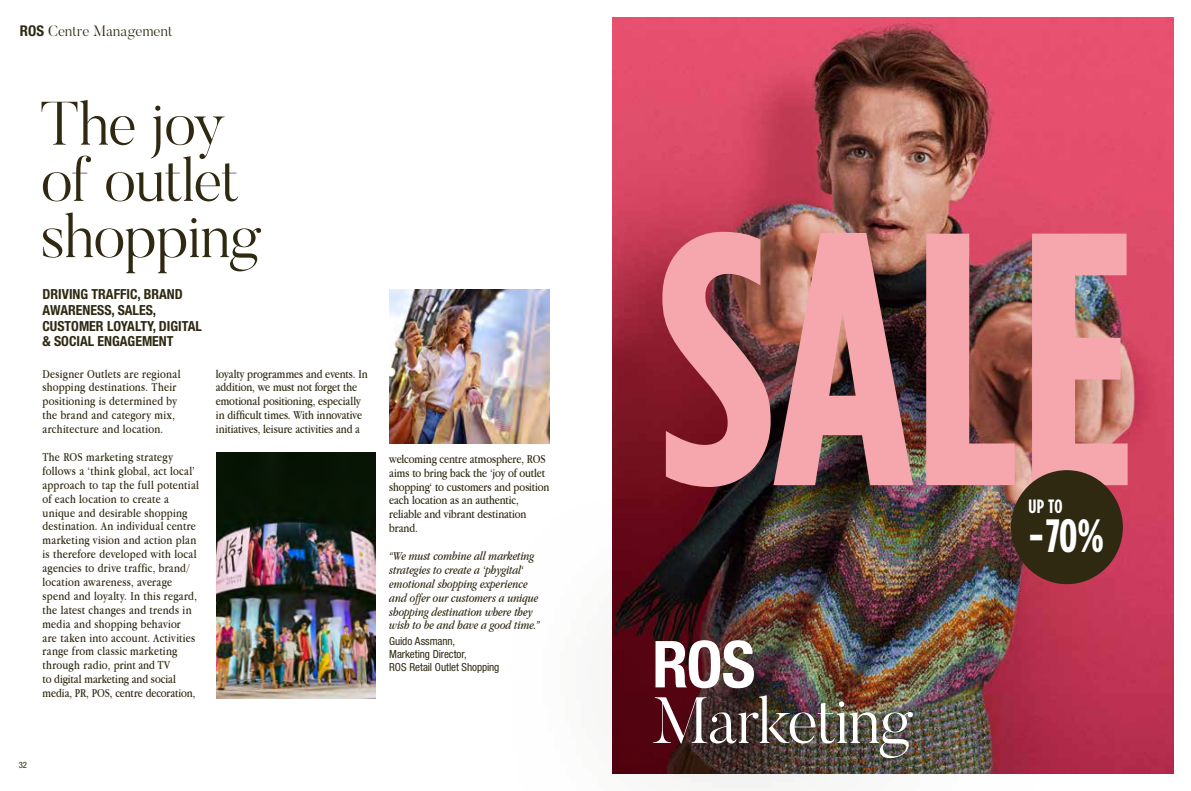
<style>
.page{position:relative;width:1191px;height:791px;background:#fff}
.page>*{position:absolute;margin:0;border:0;box-sizing:border-box;transform-origin:0 0}
.t1{font:300 64.75px "Butler";letter-spacing:-.015em;color:#fff}
.t2{font:700 condensed 64.75px "Helvetica Neue LT Std";color:#fff}
.t3{font:300 60.88px/56.1px "Butler";letter-spacing:-.02em;color:#2f2912}
.t4{font:700 46.62px "Gotham Condensed";color:#fff}
.t5{font:700 19.25px "Gotham Condensed";color:#fff}
.t6{font:300 14.88px "Butler";letter-spacing:.01em;color:#2f2912}
.t7{font:700 condensed 13.88px/15.8px "Helvetica Neue LT Std";color:#2f2912}
.t8{font:12.5px/13.9px "Apple Garamond";letter-spacing:.015em;color:#2f2912}
.t9{font:italic 12.5px/13.9px "Apple Garamond";letter-spacing:-.005em;color:#2f2912}
.t10{font:12.5px/13.9px "Apple Garamond";letter-spacing:-.01em;color:#2f2912}
.t11{font:condensed 11.12px/13px "Helvetica Neue LT Pro";letter-spacing:-.005em;color:#2f2912}
.t12{font:condensed 8.75px "Helvetica Neue LT Pro";color:#2f2912}
.s1{font-family:"Helvetica Neue LT Std";font-weight:700;font-stretch:condensed}
</style>
<div class="page">
<img style="left:612px;top:18px;width:561px;height:754px">
<div style="left:506px;top:489px;width:536px;height:301px;background:#3c3525;opacity:.92"></div>
<img style="left:216px;top:452px;width:159px;height:245px">
<img style="left:390px;top:289px;width:159px;height:154px">
<img style="left:662px;top:232px;width:465px;height:254px">
<div style="left:1011px;top:470px;width:111px;height:114px;background:#2f2912;border-radius:50%"></div>
<p class="t6" style="left:20px;top:21px;width:154px"><span class="s1">ROS</span> Centre Management</p>
<h2 class="t3" style="left:40px;top:95px;width:222px">The joy of outlet shopping</h2>
<p class="t7" style="left:43px;top:286px;width:161px">DRIVING TRAFFIC, BRAND<br>AWARENESS, SALES,<br>CUSTOMER LOYALTY, DIGITAL &amp; SOCIAL ENGAGEMENT</p>
<p class="t8" style="left:43px;top:366px;width:139px">Designer Outlets are regional shopping destinations. Their positioning is determined by the brand and category mix, architecture and location.</p>
<p class="t8" style="left:43px;top:449px;width:158px">The ROS marketing strategy follows a ‘think global, act local’ approach to tap the full potential of each location to create a unique and desirable shopping destination. An individual centre marketing vision and action plan is therefore developed with local agencies to drive traffic, brand/ location awareness, average spend and loyalty. In this regard, the latest changes and trends in media and shopping behavior<br>are taken into account. Activities range from classic marketing through radio, print and TV<br>to digital marketing and social media, PR, POS, centre decoration,</p>
<p class="t8" style="left:216px;top:366px;width:153px">loyalty programmes and events. In addition, we must not forget the emotional positioning, especially in difficult times. With innovative initiatives, leisure activities and a</p>
<p class="t12" style="left:19px;top:759px;width:10px">32</p>
<p class="t10" style="left:389px;top:451px;width:162px">welcoming centre atmosphere, ROS aims to bring back the ‘joy of outlet shopping‘ to customers and position each location as an authentic, reliable and vibrant destination brand.</p>
<p class="t9" style="left:389px;top:548px;width:152px">“We must combine all marketing strategies to create a ‘phygital‘ emotional shopping experience and offer our customers a unique shopping destination where they wish to be and have a good time.”</p>
<p class="t11" style="left:389px;top:634px;width:112px">Guido Assmann,<br>Marketing Director,<br>ROS Retail Outlet Shopping</p>
<h1 class="t2" style="left:652px;top:624px;width:105px">ROS</h1>
<h1 class="t1" style="left:652px;top:679px;width:262px">Marketing</h1>
<h3 class="t5" style="left:1028px;top:495px;width:36px">UP TO</h3>
<h3 class="t4" style="left:1028px;top:509px;width:77px">-70%</h3>
</div>
